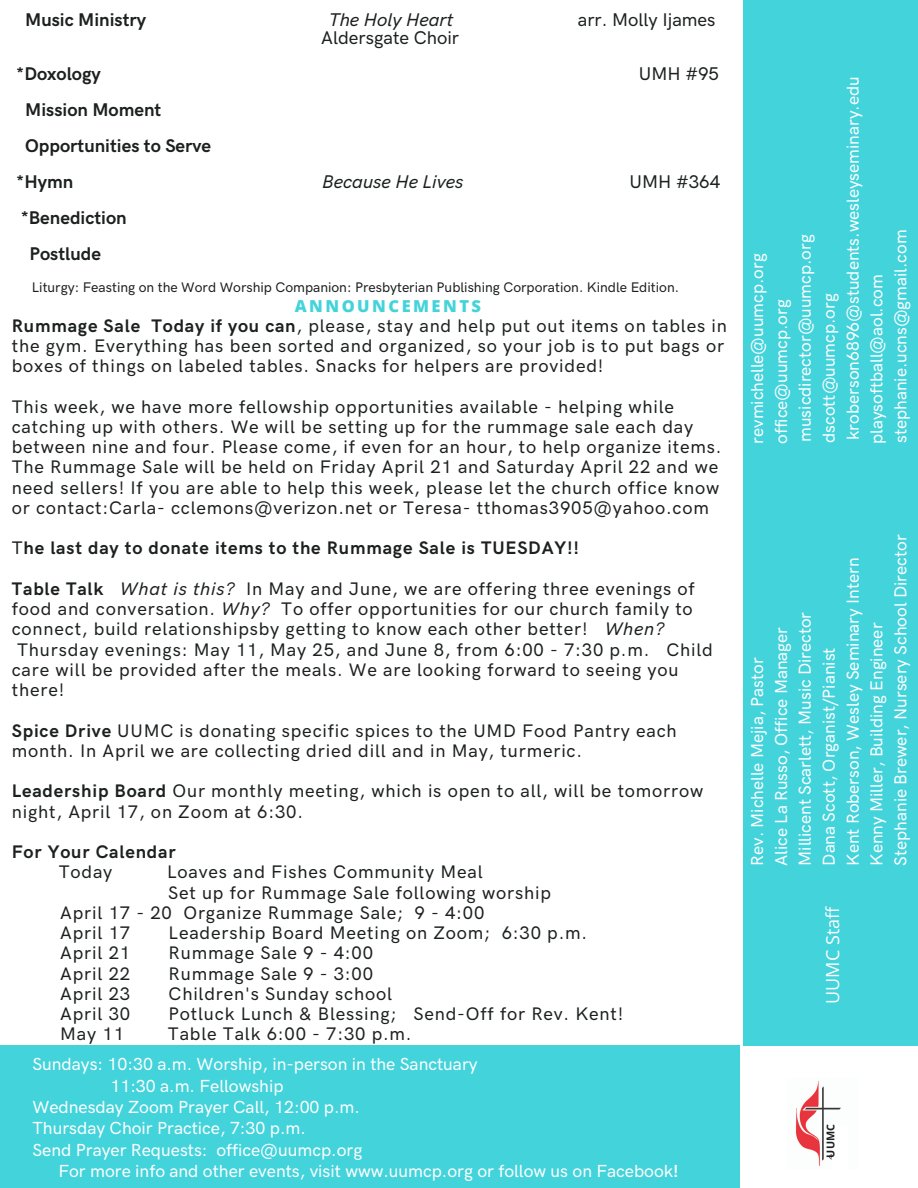
<style>
.page{position:relative;width:918px;height:1188px;background:#fff}
.page>*{position:absolute;margin:0;border:0;box-sizing:border-box;transform-origin:0 0}
.t1{font:700 18.45px/36px "HK Grotesk Pro";color:#1d2020}
.t2{font:500 18.45px "HK Grotesk Pro";color:#1d2020}
.t3{font:italic 500 18.45px "HK Grotesk Pro";color:#1d2020}
.t4{font:500 18.3px/20.2px "HK Grotesk Pro";letter-spacing:.045em;color:#1d2020}
.t5{font:700 18.3px "HK Grotesk Pro";letter-spacing:.045em;color:#1d2020}
.t6{font:18px "Open Sans";color:#fff}
.t7{font:500 17.55px "HK Grotesk Pro";color:#fff}
.t8{font:500 17.4px "HK Grotesk Pro";color:#fff}
.t9{font:800 16.5px "Open Sans";letter-spacing:.15em;color:#43d3db}
.t10{font:500 13.95px "HK Grotesk Pro";color:#1d2020}
.t11{font:700 10.8px "Open Sans";color:#1d2020}
.s1{font-weight:700}
.s2{font-weight:500}
.s3{font-style:italic}
</style>
<div class="page">
<div style="left:743px;top:0;width:175px;height:1045px;background:#43d3db"></div>
<div style="left:0;top:1045px;width:740px;height:143px;background:#43d3db"></div>
<img style="left:795px;top:1081px;width:46px;height:85px">
<div style="left:832px;top:1126px;width:16px;height:43px;background:#fff"></div>
<p class="t1" style="left:25px;top:3px;width:123px">Music Ministry</p>
<p class="t3" style="left:329px;top:10px;width:126px">The Holy Heart</p>
<p class="t2" style="left:578px;top:10px;width:139px">arr. Molly Ijames</p>
<p class="t2" style="left:321px;top:28px;width:139px">Aldersgate Choir</p>
<p class="t1" style="left:16px;top:57px;width:86px">*Doxology</p>
<p class="t2" style="left:639px;top:64px;width:82px">UMH #95</p>
<p class="t1" style="left:25px;top:93px;width:138px">Mission Moment</p>
<p class="t1" style="left:25px;top:129px;width:188px">Opportunities to Serve</p>
<p class="t1" style="left:16px;top:165px;width:58px">*Hymn</p>
<p class="t3" style="left:322px;top:172px;width:143px">Because He Lives</p>
<p class="t2" style="left:630px;top:172px;width:92px">UMH #364</p>
<p class="t1" style="left:30px;top:201px;width:99px;text-indent:-9px">*Benediction<br>Postlude</p>
<p class="t10" style="left:32px;top:279px;width:649px">Liturgy: Feasting on the Word Worship Companion: Presbyterian Publishing Corporation. Kindle Edition.</p>
<p class="t9" style="left:295px;top:294px;width:188px">ANNOUNCEMENTS</p>
<p class="t4" style="left:12px;top:316px;width:717px"><span class="s1">Rummage Sale Today if you can</span>, please, stay and help put out items on tables in the gym. Everything has been sorted and organized, so your job is to put bags or boxes of things on labeled tables. Snacks for helpers are provided!</p>
<p class="t4" style="left:12px;top:397px;width:711px">This week, we have more fellowship opportunities available - helping while catching up with others. We will be setting up for the rummage sale each day between nine and four. Please come, if even for an hour, to help organize items.<br>The Rummage Sale will be held on Friday April 21 and Saturday April 22 and we need sellers! If you are able to help this week, please let the church office know or contact:Carla- cclemons@verizon.net or Teresa- tthomas3905@yahoo.com</p>
<p class="t5" style="left:12px;top:538px;width:569px"><span class="s2">T</span>he last day to donate items to the Rummage Sale is TUESDAY!!</p>
<p class="t4" style="left:12px;top:579px;width:703px"><span class="s1">Table Talk</span> <span class="s3">What is this?</span> In May and June, we are offering three evenings of food and conversation. <span class="s3">Why?</span> To offer opportunities for our church family to connect, build relationshipsby getting to know each other better! <span class="s3">When?<br></span>Thursday evenings: May 11, May 25, and June 8, from 6:00 - 7:30 p.m. Child care will be provided after the meals. We are looking forward to seeing you there!</p>
<p class="t4" style="left:12px;top:721px;width:666px"><span class="s1">Spice Drive</span> UUMC is donating specific spices to the UMD Food Pantry each month. In April we are collecting dried dill and in May, turmeric.</p>
<p class="t4" style="left:12px;top:782px;width:693px"><span class="s1">Leadership Board</span> Our monthly meeting, which is open to all, will be tomorrow night, April 17, on Zoom at 6:30.</p>
<p class="t5" style="left:12px;top:842px;width:165px">For Your Calendar</p>
<p class="t4" style="left:59px;top:863px;width:55px">Today</p>
<p class="t4" style="left:167px;top:863px;width:317px">Loaves and Fishes Community Meal</p>
<p class="t4" style="left:168px;top:883px;width:384px">Set up for Rummage Sale following worship</p>
<p class="t4" style="left:60px;top:903px;width:426px">April 17 - 20 Organize Rummage Sale; 9 - 4:00</p>
<p class="t4" style="left:60px;top:923px;width:71px">April 17</p>
<p class="t4" style="left:169px;top:923px;width:420px">Leadership Board Meeting on Zoom; 6:30 p.m.</p>
<p class="t4" style="left:60px;top:944px;width:71px">April 21</p>
<p class="t4" style="left:169px;top:944px;width:206px">Rummage Sale 9 - 4:00</p>
<p class="t4" style="left:60px;top:964px;width:71px">April 22</p>
<p class="t4" style="left:169px;top:964px;width:206px">Rummage Sale 9 - 3:00</p>
<p class="t4" style="left:60px;top:984px;width:71px">April 23</p>
<p class="t4" style="left:169px;top:984px;width:225px">Children's Sunday school</p>
<p class="t4" style="left:60px;top:1004px;width:71px">April 30</p>
<p class="t4" style="left:169px;top:1004px;width:456px">Potluck Lunch &amp; Blessing; Send-Off for Rev. Kent!</p>
<p class="t4" style="left:60px;top:1025px;width:65px">May 11</p>
<p class="t4" style="left:168px;top:1025px;width:245px">Table Talk 6:00 - 7:30 p.m.</p>
<p class="t7" style="left:32px;top:1054px;width:447px">Sundays: 10:30 a.m. Worship, in-person in the Sanctuary</p>
<p class="t7" style="left:111px;top:1076px;width:175px">11:30 a.m. Fellowship</p>
<p class="t7" style="left:32px;top:1097px;width:329px">Wednesday Zoom Prayer Call, 12:00 p.m.</p>
<p class="t7" style="left:32px;top:1119px;width:275px">Thursday Choir Practice, 7:30 p.m.</p>
<p class="t7" style="left:32px;top:1140px;width:331px">Send Prayer Requests: office@uumcp.org</p>
<p class="t7" style="left:58px;top:1161px;width:622px">For more info and other events, visit www.uumcp.org or follow us on Facebook<span class="s1">!</span></p>
<p class="t8" style="left:843px;top:440px;width:365px;rotate:-90deg">kroberson6896@students.wesleyseminary.edu</p>
<p class="t8" style="left:891px;top:443px;width:215px;rotate:-90deg">stephanie.ucns@gmail.com</p>
<p class="t8" style="left:795px;top:442px;width:209px;rotate:-90deg">musicdirector@uumcp.org</p>
<p class="t8" style="left:747px;top:444px;width:192px;rotate:-90deg">revmichelle@uumcp.org</p>
<p class="t8" style="left:867px;top:444px;width:171px;rotate:-90deg">playsoftball@aol.com</p>
<p class="t8" style="left:819px;top:443px;width:151px;rotate:-90deg">dscott@uumcp.org</p>
<p class="t8" style="left:771px;top:444px;width:146px;rotate:-90deg">office@uumcp.org</p>
<p class="t8" style="left:795px;top:866px;width:255px;rotate:-90deg">Millicent Scarlett, Music Director</p>
<p class="t8" style="left:771px;top:866px;width:240px;rotate:-90deg">Alice La Russo, Office Manager</p>
<p class="t8" style="left:747px;top:866px;width:210px;rotate:-90deg">Rev. Michelle Mejia, Pastor</p>
<p class="t8" style="left:843px;top:866px;width:310px;rotate:-90deg">Kent Roberson, Wesley Seminary Intern</p>
<p class="t8" style="left:819px;top:866px;width:220px;rotate:-90deg">Dana Scott, Organist/Pianist</p>
<p class="t8" style="left:891px;top:866px;width:333px;rotate:-90deg">Stephanie Brewer, Nursery School Director</p>
<p class="t8" style="left:867px;top:866px;width:244px;rotate:-90deg">Kenny Miller, Building Engineer</p>
<p class="t6" style="left:820px;top:1004px;width:99px;rotate:-90deg">UUMC Staff</p>
<p class="t11" style="left:823px;top:1158px;width:35px;rotate:-90deg">UUMC</p>
</div>
